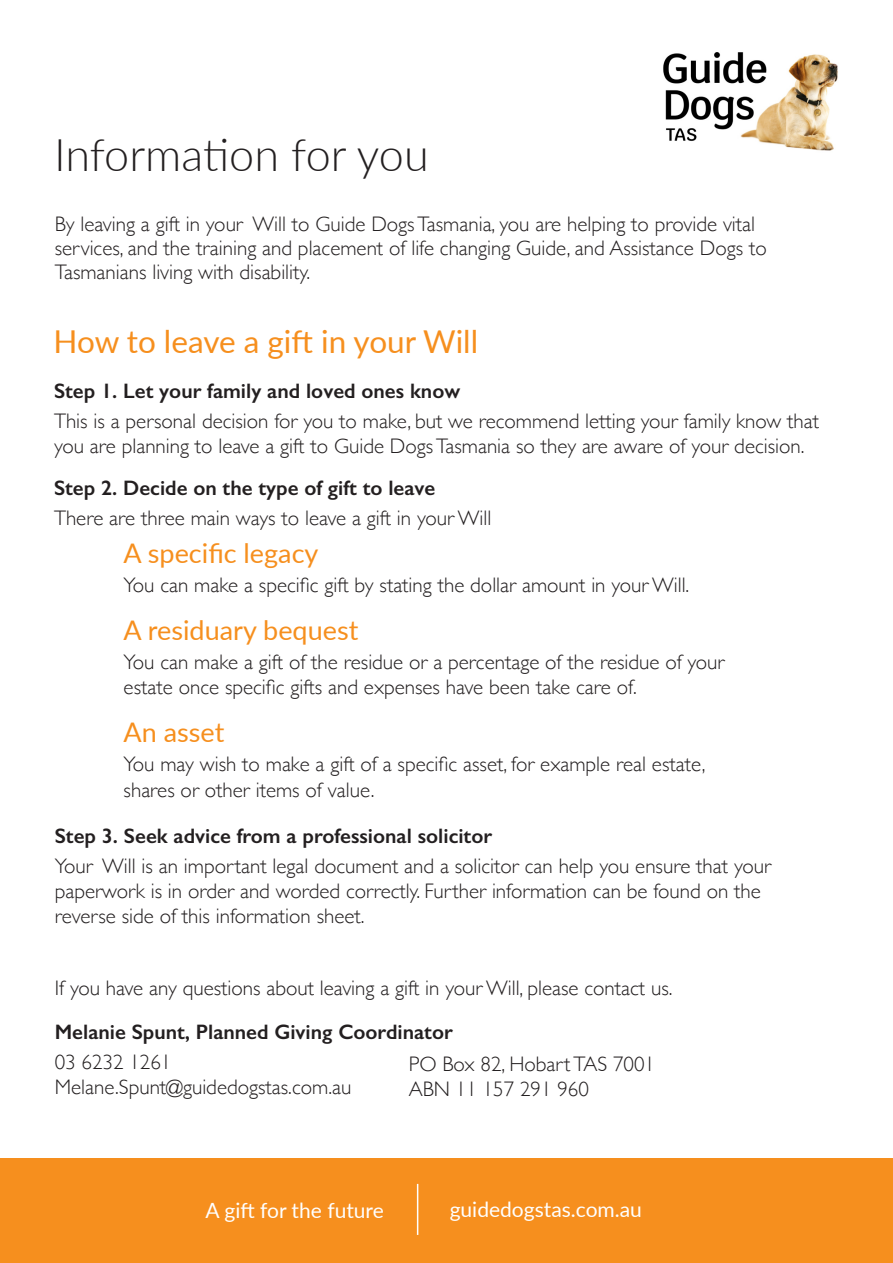
<style>
.page{position:relative;width:893px;height:1263px;background:#fff}
.page>*{position:absolute;margin:0;border:0;box-sizing:border-box;transform-origin:0 0}
.t1{font:300 45px "Lato";letter-spacing:-.005em;color:#231f20}
.t2{font:31.5px "Lato";color:#f68f1e}
.t3{font:27px "Lato";color:#f68f1e}
.t4{font:300 21px/25.2px "Gill Sans";color:#231f20}
.t5{font:600 21px "Gill Sans";color:#231f20}
.t6{font:21px "Lato";color:#fff}
</style>
<div class="page">
<div style="left:0;top:1159px;width:893px;height:104px;background:#f68f1e"></div>
<hr style="left:417px;top:1184px;width:1px;height:51px;background:#fff">
<img style="left:663px;top:52px;width:175px;height:99px">
<p class="t1" style="left:54px;top:123px;width:376px">Information for you</p>
<p class="t4" style="left:55px;top:211px;width:713px;line-height:24px">By leaving a gift in your Will to Guide Dogs Tasmania, you are helping to provide vital services, and the training and placement of life changing Guide, and Assistance Dogs to<br>Tasmanians living with disability.</p>
<p class="t2" style="left:53px;top:318px;width:426px">How to leave a gift in your Will</p>
<p class="t5" style="left:54px;top:378px;width:408px">Step 1. Let your family and loved ones know</p>
<p class="t4" style="left:54px;top:407px;width:767px">This is a personal decision for you to make, but we recommend letting your family know that you are planning to leave a gift to Guide Dogs Tasmania so they are aware of your decision.</p>
<p class="t5" style="left:54px;top:475px;width:383px">Step 2. Decide on the type of gift to leave</p>
<p class="t4" style="left:54px;top:504px;width:439px">There are three main ways to leave a gift in your Will</p>
<p class="t3" style="left:124px;top:534px;width:196px">A specific legacy</p>
<p class="t4" style="left:124px;top:572px;width:567px">You can make a specific gift by stating the dollar amount in your Will.</p>
<p class="t3" style="left:124px;top:610px;width:236px">A residuary bequest</p>
<p class="t4" style="left:124px;top:649px;width:602px">You can make a gift of the residue or a percentage of the residue of your estate once specific gifts and expenses have been take care of.</p>
<p class="t3" style="left:124px;top:713px;width:102px">An asset</p>
<p class="t4" style="left:124px;top:751px;width:583px">You may wish to make a gift of a specific asset, for example real estate, shares or other items of value.</p>
<p class="t5" style="left:55px;top:823px;width:439px">Step 3. Seek advice from a professional solicitor</p>
<p class="t4" style="left:55px;top:852px;width:718px">Your Will is an important legal document and a solicitor can help you ensure that your paperwork is in order and worded correctly. Further information can be found on the reverse side of this information sheet.</p>
<p class="t4" style="left:55px;top:974px;width:619px">If you have any questions about leaving a gift in your Will, please contact us.</p>
<p class="t5" style="left:55px;top:1019px;width:400px">Melanie Spunt, Planned Giving Coordinator</p>
<p class="t4" style="left:55px;top:1048px;width:118px">03 6232 1261</p>
<p class="t4" style="left:55px;top:1073px;width:298px">Melane.Spunt@guidedogstas.com.au</p>
<p class="t4" style="left:409px;top:1050px;width:248px">PO Box 82, Hobart TAS 7001</p>
<p class="t4" style="left:409px;top:1075px;width:182px">ABN 11 157 291 960</p>
<p class="t6" style="left:206px;top:1195px;width:180px">A gift for the future</p>
<p class="t6" style="left:450px;top:1194px;width:194px">guidedogstas.com.au</p>
</div>
